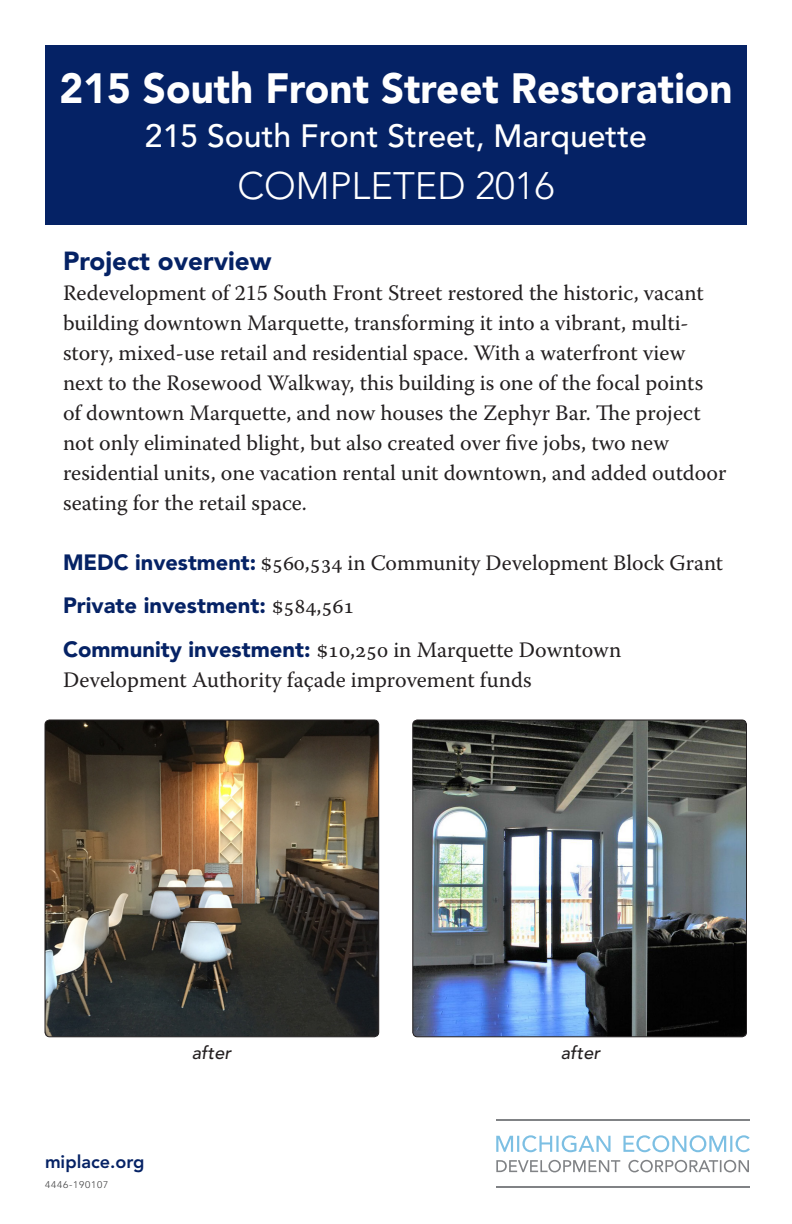
<style>
.page{position:relative;width:792px;height:1224px;background:#fff}
.page>*{position:absolute;margin:0;border:0;box-sizing:border-box;transform-origin:0 0}
.t1{font:900 42px "Avenir";color:#fff;scale:.96 1}
.t2{font:300 38px "Avenir";color:#fff}
.t3{font:500 32px "Avenir";color:#fff}
.t4{font:900 26px "Avenir";color:#052265}
.t5{font:22px/30px "Warnock Pro";color:#231f20}
.t6{font:900 22px "Avenir";color:#052265}
.t7{font:800 18px "Avenir";color:#052265}
.t8{font:italic 500 18px "Avenir";letter-spacing:.01em;color:#231f20}
.t9{font:300 9.6px "Avenir";letter-spacing:.08em;color:#3e3e3f;scale:1.04 1}
.s1{font-family:"Avenir";font-weight:900;color:#052265}
.s2{font-family:"Warnock Pro";font-weight:400;color:#231f20}
</style>
<div class="page">
<div style="left:45px;top:45px;width:702px;height:180px;background:#052265"></div>
<svg style="left:496px;top:1160px;width:253px;height:12px"></svg>
<svg style="left:496px;top:1135px;width:254px;height:17px"></svg>
<hr style="left:496px;top:1120px;width:254px;height:1px;background:#808285">
<hr style="left:496px;top:1186px;width:254px;height:1px;background:#808285">
<img style="left:45px;top:720px;width:334px;height:317px">
<div style="left:45px;top:720px;width:334px;height:317px;border:1px solid #231f20;border-radius:5px"></div>
<img style="left:413px;top:720px;width:333px;height:317px">
<div style="left:412px;top:720px;width:335px;height:317px;border:1px solid #231f20;border-radius:5px"></div>
<p class="t1" style="left:59px;top:63px;width:703px">215 South Front Street Restoration</p>
<p class="t3" style="left:145px;top:117px;width:504px">215 South Front Street, Marquette</p>
<p class="t2" style="left:238px;top:163px;width:318px">COMPLETED 2016</p>
<p class="t4" style="left:63px;top:245px;width:210px">Project overview</p>
<p class="t5" style="left:63px;top:277px;width:665px">Redevelopment of 215 South Front Street restored the historic, vacant building downtown Marquette, transforming it into a vibrant, multi&shy;story, mixed-use retail and residential space. With a waterfront view next to the Rosewood Walkway, this building is one of the focal points of downtown Marquette, and now houses the Zephyr Bar. The project not only eliminated blight, but also created over five jobs, two new residential units, one vacation rental unit downtown, and added outdoor seating for the retail space.</p>
<p class="t5" style="left:63px;top:547px;width:662px"><span class="s1">MEDC investment:</span> $560,534 in Community Development Block Grant</p>
<p class="t6" style="left:63px;top:592px;width:293px">Private investment: <span class="s2">$584,561</span></p>
<p class="t5" style="left:63px;top:634px;width:560px"><span class="s1">Community investment:</span> $10,250 in Marquette Downtown<br>Development Authority façade improvement funds</p>
<p class="t7" style="left:45px;top:1151px;width:101px">miplace.org</p>
<p class="t9" style="left:45px;top:1179px;width:62px">4446-190107</p>
<p class="t8" style="left:192px;top:1043px;width:41px">after</p>
<p class="t8" style="left:561px;top:1043px;width:41px">after</p>
</div>
